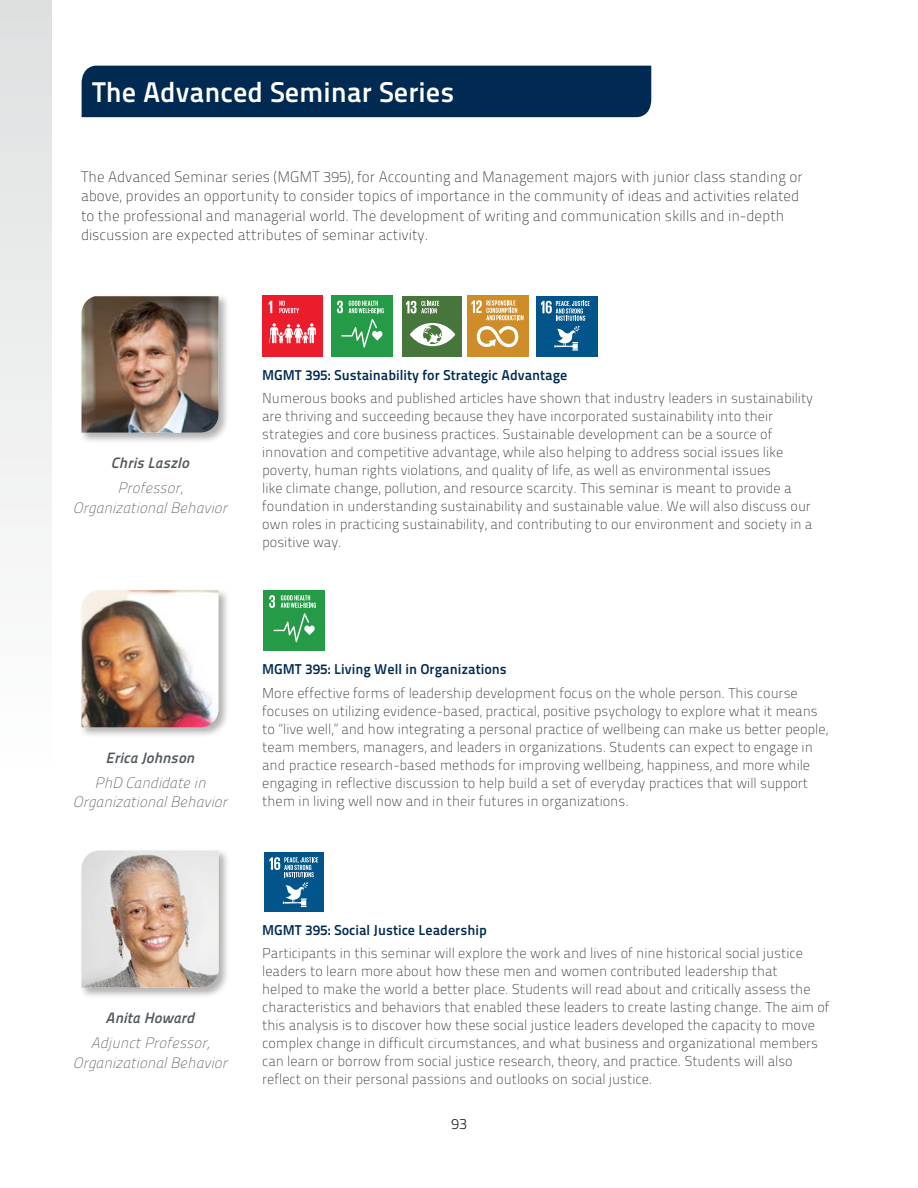
<style>
.page{position:relative;width:918px;height:1188px;background:#fff}
.page>*{position:absolute;margin:0;border:0;box-sizing:border-box;transform-origin:0 0}
.t1{font:28.5px "Titillium Maps 26 L 750 wt";color:#fff}
.t2{font:15px/19.5px "Titillium Maps 26 L 1 wt";color:#231f20}
.t3{font:15px/19.5px "Titillitalic 1 wt";color:#51595c;text-align:center}
.t4{font:15px "Titillitalic 750 wt";color:#51595c}
.t5{font:15px "Titillium Maps 26 L 250 wt";color:#231f20}
.t6{font:14.25px/18px "Titillium Maps 26 L 1 wt";color:#231f20}
.t7{font:14.25px "Titillium Maps 26 L 750 wt";color:#002a51}
</style>
<div class="page">
<div style="left:82px;top:66px;width:569px;height:51px;background:#002a51"></div>
<div style="left:79px;top:293px;width:150px;height:151px;background:#231f20;opacity:.35"></div>
<img style="left:82px;top:296px;width:137px;height:137px">
<div style="left:331px;top:296px;width:62px;height:60px;background:#269b47"></div>
<svg style="left:337px;top:301px;width:6px;height:12px"></svg>
<svg style="left:341px;top:319px;width:42px;height:29px"></svg>
<svg style="left:349px;top:301px;width:35px;height:12px"></svg>
<div style="left:262px;top:296px;width:61px;height:60px;background:#eb1c2c"></div>
<svg style="left:269px;top:301px;width:3px;height:12px"></svg>
<svg style="left:269px;top:323px;width:47px;height:20px"></svg>
<svg style="left:279px;top:301px;width:20px;height:12px"></svg>
<div style="left:402px;top:296px;width:59px;height:60px;background:#46763b"></div>
<svg style="left:410px;top:323px;width:45px;height:23px"></svg>
<svg style="left:406px;top:301px;width:33px;height:12px"></svg>
<div style="left:467px;top:296px;width:61px;height:60px;background:#cf8d29"></div>
<svg style="left:477px;top:326px;width:41px;height:21px"></svg>
<svg style="left:471px;top:300px;width:52px;height:20px"></svg>
<div style="left:536px;top:296px;width:62px;height:60px;background:#01558a"></div>
<svg style="left:541px;top:301px;width:49px;height:50px"></svg>
<div style="left:79px;top:588px;width:150px;height:150px;background:#231f20;opacity:.35"></div>
<img style="left:82px;top:590px;width:137px;height:137px">
<div style="left:263px;top:590px;width:61px;height:61px;background:#269b47"></div>
<svg style="left:269px;top:595px;width:47px;height:47px"></svg>
<div style="left:79px;top:848px;width:150px;height:150px;background:#231f20;opacity:.35"></div>
<img style="left:82px;top:851px;width:137px;height:137px">
<div style="left:265px;top:852px;width:59px;height:59px;background:#01558a"></div>
<svg style="left:269px;top:857px;width:49px;height:50px"></svg>
<div style="left:0;top:0;width:52px;height:1188px;background:linear-gradient(to bottom,#e2e3e4,#fff)"></div>
<h1 class="t1" style="left:92px;top:70px;width:364px">The Advanced Seminar Series</h1>
<p class="t2" style="left:81px;top:166px;width:723px">The Advanced Seminar series (MGMT 395), for Accounting and Management majors with junior class standing or above, provides an opportunity to consider topics of importance in the community of ideas and activities related to the professional and managerial world. The development of writing and communication skills and in-depth discussion are expected attributes of seminar activity.</p>
<p class="t4" style="left:111px;top:452px;width:80px">Chris Laszlo</p>
<p class="t3" style="left:73px;top:478px;width:156px">Professor,<br>Organizational Behavior</p>
<p class="t7" style="left:262px;top:364px;width:307px">MGMT 395: Sustainability for Strategic Advantage</p>
<p class="t6" style="left:262px;top:388px;width:552px">Numerous books and published articles have shown that industry leaders in sustainability are thriving and succeeding because they have incorporated sustainability into their strategies and core business practices. Sustainable development can be a source of innovation and competitive advantage, while also helping to address social issues like poverty, human rights violations, and quality of life, as well as environmental issues<br>like climate change, pollution, and resource scarcity. This seminar is meant to provide a foundation in understanding sustainability and sustainable value. We will also discuss our own roles in practicing sustainability, and contributing to our environment and society in a positive way.</p>
<p class="t4" style="left:106px;top:746px;width:90px">Erica Johnson</p>
<p class="t3" style="left:73px;top:772px;width:156px">PhD Candidate in<br>Organizational Behavior</p>
<p class="t7" style="left:262px;top:658px;width:246px">MGMT 395: Living Well in Organizations</p>
<p class="t6" style="left:262px;top:683px;width:567px">More effective forms of leadership development focus on the whole person. This course focuses on utilizing evidence-based, practical, positive psychology to explore what it means to “live well,” and how integrating a personal practice of wellbeing can make us better people, team members, managers, and leaders in organizations. Students can expect to engage in and practice research-based methods for improving wellbeing, happiness, and more while engaging in reflective discussion to help build a set of everyday practices that will support them in living well now and in their futures in organizations.</p>
<p class="t4" style="left:106px;top:1007px;width:90px">Anita Howard</p>
<p class="t3" style="left:73px;top:1032px;width:156px">Adjunct Professor,<br>Organizational Behavior</p>
<p class="t7" style="left:262px;top:919px;width:226px">MGMT 395: Social Justice Leadership</p>
<p class="t6" style="left:262px;top:943px;width:569px">Participants in this seminar will explore the work and lives of nine historical social justice leaders to learn more about how these men and women contributed leadership that<br>helped to make the world a better place. Students will read about and critically assess the characteristics and behaviors that enabled these leaders to create lasting change. The aim of this analysis is to discover how these social justice leaders developed the capacity to move complex change in difficult circumstances, and what business and organizational members can learn or borrow from social justice research, theory, and practice. Students will also reflect on their personal passions and outlooks on social justice.</p>
<p class="t5" style="left:451px;top:1113px;width:17px">93</p>
</div>
